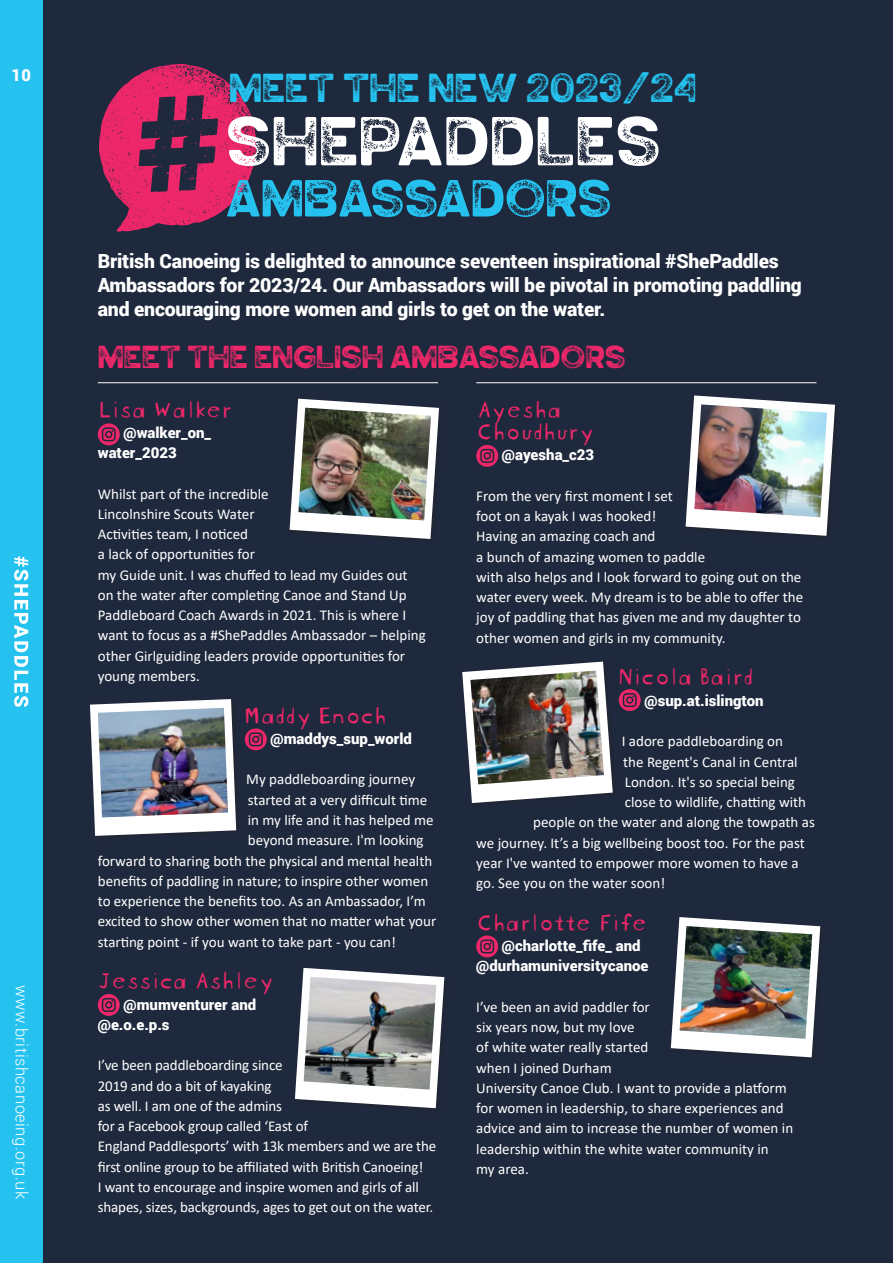
<style>
.page{position:relative;width:893px;height:1263px;background:#1f293d}
.page>*{position:absolute;margin:0;border:0;box-sizing:border-box;transform-origin:0 0}
.COPY{font:71.7px "Geovano Sans Rough";letter-spacing:-.02em;color:#fff}
.COPY-2{font:54px "Geovano Sans Rough";letter-spacing:-.03em;color:#25c2ef}
.COPY-3{font:42px "Geovano Sans Rough";letter-spacing:-.03em;color:#25c2ef}
.COPY-4{font:33px "Geovano Sans Rough";letter-spacing:-.03em;color:#ed2769}
.COPY-5{font:25.05px/22.5px "Blockhead OT Unplugged";color:#ed2769}
.t1{font:900 19.5px/24px "Roboto";letter-spacing:-.01em;color:#fff}
.t2{font:300 16.5px "Roboto";letter-spacing:.03em;color:#fff}
.t3{font:900 16.5px "Roboto";color:#fff}
.COPY-6{font:15px/20.2px "Calibri";color:#fff}
.COPY-7{font:900 15px/20.2px "Roboto";color:#fff}
</style>
<div class="page">
<svg style="left:98px;top:423px;width:22px;height:22px"></svg>
<svg style="left:245px;top:728px;width:22px;height:22px"></svg>
<svg style="left:98px;top:994px;width:22px;height:22px"></svg>
<svg style="left:99px;top:64px;width:157px;height:168px"></svg>
<hr style="left:476px;top:382px;width:340px;height:1px;background:#fff">
<hr style="left:98px;top:382px;width:340px;height:1px;background:#fff">
<svg style="left:290px;top:399px;width:149px;height:140px"></svg>
<img style="left:298px;top:408px;width:133px;height:112px">
<svg style="left:476px;top:445px;width:22px;height:22px"></svg>
<svg style="left:619px;top:689px;width:22px;height:22px"></svg>
<svg style="left:476px;top:935px;width:22px;height:22px"></svg>
<svg style="left:90px;top:699px;width:146px;height:137px"></svg>
<img style="left:98px;top:708px;width:130px;height:109px">
<svg style="left:295px;top:968px;width:149px;height:140px"></svg>
<img style="left:304px;top:977px;width:132px;height:112px">
<svg style="left:686px;top:395px;width:149px;height:141px"></svg>
<img style="left:694px;top:404px;width:133px;height:113px">
<svg style="left:462px;top:662px;width:151px;height:141px"></svg>
<img style="left:470px;top:671px;width:134px;height:113px">
<svg style="left:671px;top:917px;width:149px;height:140px"></svg>
<img style="left:680px;top:926px;width:132px;height:113px">
<div style="left:0;top:0;width:43px;height:1263px;background:#25c2ef"></div>
<svg style="left:14px;top:556px;width:14px;height:151px"></svg>
<p class="t3" style="left:12px;top:64px;width:21px">10</p>
<p class="t2" style="left:33px;top:985px;width:215px;rotate:90deg">www.britishcanoeing.org.uk</p>
<p class="COPY-3" style="left:228px;top:63px;width:470px">MEET THE NEW 2023/24</p>
<p class="COPY" style="left:225px;top:99px;width:438px">SHEPADDLES</p>
<p class="COPY-2" style="left:225px;top:167px;width:389px">AMBASSADORS</p>
<p class="t1" style="left:98px;top:248px;width:706px">British Canoeing is delighted to announce seventeen inspirational #ShePaddles<br>Ambassadors for 2023/24. Our Ambassadors will be pivotal in promoting paddling and encouraging more women and girls to get on the water.</p>
<p class="COPY-4" style="left:97px;top:338px;width:530px">MEET THE ENGLISH AMBASSADORS</p>
<p class="COPY-5" style="left:98px;top:395px;width:135px">Lisa Walker</p>
<p class="COPY-7" style="left:98px;top:422px;width:115px;text-indent:26px">@walker_on_ water_2023</p>
<p class="COPY-6" style="left:98px;top:483px;width:329px">Whilst part of the incredible<br>Lincolnshire Scouts Water<br>Activities team, I noticed<br>a lack of opportunities for<br>my Guide unit. I was chuffed to lead my Guides out on the water after completing Canoe and Stand Up Paddleboard Coach Awards in 2021. This is where I want to focus as a #ShePaddles Ambassador – helping other Girlguiding leaders provide opportunities for young members.</p>
<p class="COPY-5" style="left:243px;top:701px;width:145px">Maddy Enoch</p>
<p class="COPY-7" style="left:270px;top:728px;width:143px">@maddys_sup_world</p>
<p class="COPY-6" style="left:246px;top:769px;width:171px">My paddleboarding journey</p>
<p class="COPY-6" style="left:248px;top:789px;width:181px">started at a very difficult time</p>
<p class="COPY-6" style="left:248px;top:809px;width:187px">in my life and it has helped me</p>
<p class="COPY-6" style="left:248px;top:830px;width:177px">beyond measure. I'm looking</p>
<p class="COPY-6" style="left:98px;top:850px;width:336px">forward to sharing both the physical and mental health</p>
<p class="COPY-6" style="left:98px;top:870px;width:332px">benefits of paddling in nature; to inspire other women</p>
<p class="COPY-6" style="left:98px;top:890px;width:329px">to experience the benefits too. As an Ambassador, I’m</p>
<p class="COPY-6" style="left:98px;top:911px;width:340px">excited to show other women that no matter what your</p>
<p class="COPY-6" style="left:98px;top:931px;width:300px">starting point - if you want to take part - you can!</p>
<p class="COPY-5" style="left:98px;top:966px;width:177px">Jessica Ashley</p>
<p class="COPY-7" style="left:98px;top:993px;width:160px;text-indent:26px">@mumventurer and @e.o.e.p.s</p>
<p class="COPY-6" style="left:98px;top:1055px;width:340px">I’ve been paddleboarding since<br>2019 and do a bit of kayaking<br>as well. I am one of the admins<br>for a Facebook group called ‘East of<br>England Paddlesports’ with 13k members and we are the first online group to be affiliated with British Canoeing!<br>I want to encourage and inspire women and girls of all shapes, sizes, backgrounds, ages to get out on the water.</p>
<p class="COPY-5" style="left:476px;top:395px;width:119px">Ayesha<br>Choudhury</p>
<p class="COPY-7" style="left:502px;top:444px;width:94px">@ayesha_c23</p>
<p class="COPY-6" style="left:476px;top:485px;width:328px">From the very first moment I set<br>foot on a kayak I was hooked!<br>Having an amazing coach and<br>a bunch of amazing women to paddle<br>with also helps and I look forward to going out on the water every week. My dream is to be able to offer the joy of paddling that has given me and my daughter to other women and girls in my community.</p>
<p class="COPY-5" style="left:617px;top:663px;width:137px">Nicola Baird</p>
<p class="COPY-7" style="left:644px;top:690px;width:121px">@sup.at.islington</p>
<p class="COPY-6" style="left:622px;top:731px;width:163px">I adore paddleboarding on</p>
<p class="COPY-6" style="left:623px;top:751px;width:176px">the Regent's Canal in Central</p>
<p class="COPY-6" style="left:625px;top:771px;width:172px">London. It's so special being</p>
<p class="COPY-6" style="left:625px;top:791px;width:183px">close to wildlife, chatting with</p>
<p class="COPY-6" style="left:533px;top:812px;width:283px">people on the water and along the towpath as</p>
<p class="COPY-6" style="left:476px;top:832px;width:330px">we journey. It’s a big wellbeing boost too. For the past</p>
<p class="COPY-6" style="left:476px;top:852px;width:324px">year I've wanted to empower more women to have a</p>
<p class="COPY-6" style="left:476px;top:872px;width:190px">go. See you on the water soon!</p>
<p class="COPY-5" style="left:476px;top:908px;width:172px">Charlotte Fife</p>
<p class="COPY-7" style="left:476px;top:935px;width:174px;text-indent:26px">@charlotte_fife_ and @durhamuniversitycanoe</p>
<p class="COPY-6" style="left:476px;top:996px;width:318px">I’ve been an avid paddler for<br>six years now, but my love<br>of white water really started<br>when I joined Durham<br>University Canoe Club. I want to provide a platform for women in leadership, to share experiences and advice and aim to increase the number of women in leadership within the white water community in<br>my area.</p>
</div>
